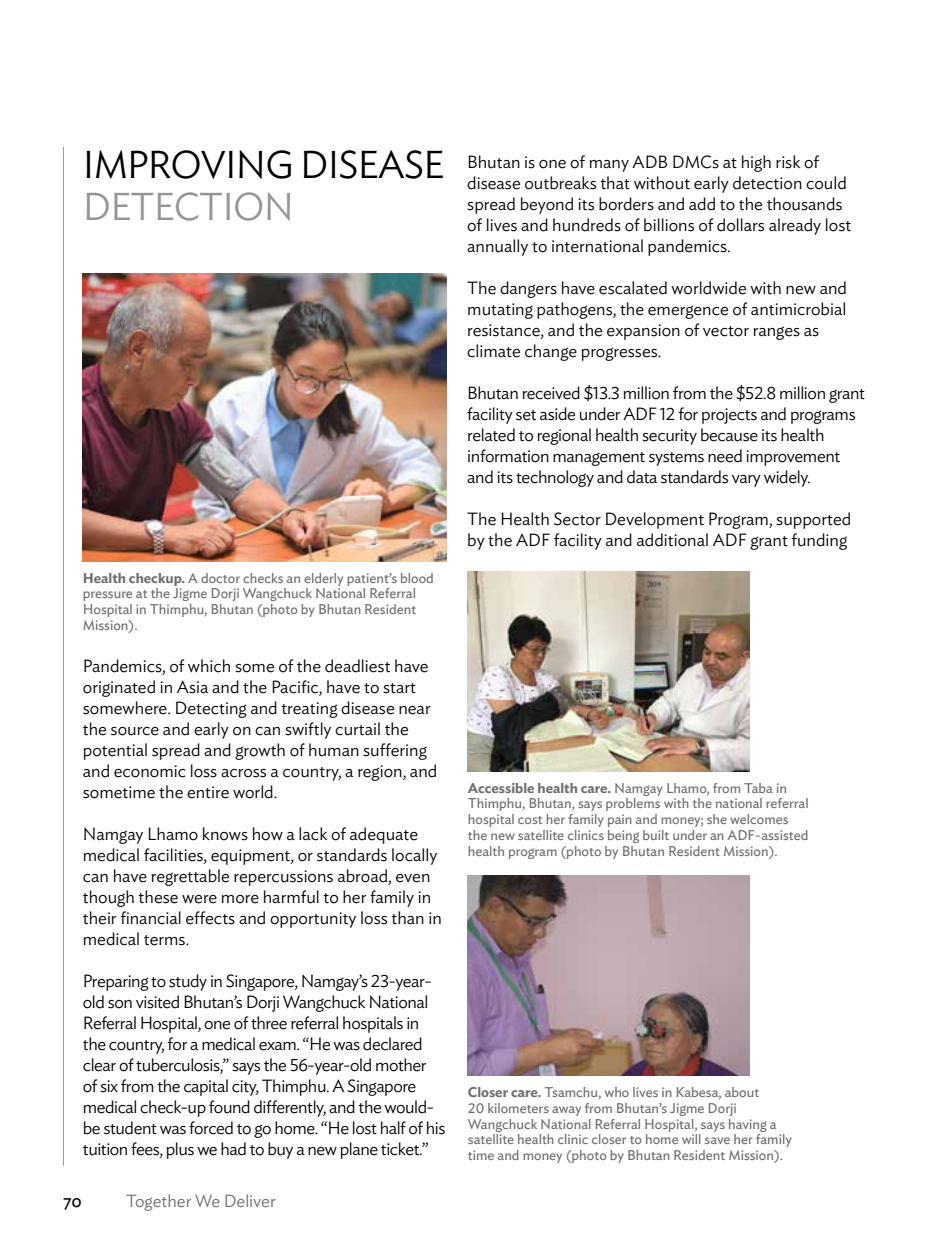
<style>
.page{position:relative;width:945px;height:1260px;background:#fff}
.page>*{position:absolute;margin:0;border:0;box-sizing:border-box;transform-origin:0 0}
.t1{font:300 38.5px "Ideal Sans";letter-spacing:-.02em;color:#000}
.t2{font:300 38.5px "Ideal Sans";letter-spacing:-.02em;color:#939598}
.t3{font:300 17.5px/21px "Ideal Sans";color:#000}
.t4{font:300 17.5px/21px "Ideal Sans";letter-spacing:-.025em;color:#000}
.t5{font:300 17.5px/21px "Ideal Sans";letter-spacing:-.02em;color:#000}
.t6{font:300 17.5px "Ideal Sans";color:#6d6e71}
.t7{font:17.5px "Ideal Sans";color:#000}
.t8{font:14px/15.8px "Ideal Sans";color:#6d6e71}
.s1{font-weight:600}
</style>
<div class="page">
<hr style="left:63px;top:147px;width:1px;height:1019px;background:#939598">
<img style="left:83px;top:273px;width:363px;height:288px">
<img style="left:467px;top:571px;width:282px;height:200px">
<img style="left:468px;top:876px;width:281px;height:199px">
<h1 class="t1" style="left:83px;top:135px;width:363px">IMPROVING DISEASE</h1>
<h1 class="t2" style="left:83px;top:177px;width:213px">DETECTION</h1>
<p class="t8" style="left:83px;top:569px;width:353px"><span class="s1">Health checkup.</span> A doctor checks an elderly patient’s blood pressure at the Jigme Dorji Wangchuck National Referral Hospital in Thimphu, Bhutan (photo by Bhutan Resident Mission).</p>
<p class="t3" style="left:83px;top:654px;width:356px">Pandemics, of which some of the deadliest have originated in Asia and the Pacific, have to start somewhere. Detecting and treating disease near the source and early on can swiftly curtail the potential spread and growth of human suffering and economic loss across a country, a region, and sometime the entire world.</p>
<p class="t3" style="left:83px;top:822px;width:361px">Namgay Lhamo knows how a lack of adequate medical facilities, equipment, or standards locally can have regrettable repercussions abroad, even though these were more harmful to her family in their financial effects and opportunity loss than in medical terms.</p>
<p class="t4" style="left:83px;top:969px;width:364px">Preparing to study in Singapore, Namgay’s 23-year&shy;old son visited Bhutan’s Dorji Wangchuck National Referral Hospital, one of three referral hospitals in the country, for a medical exam. “He was declared clear of tuberculosis,” says the 56-year-old mother of six from the capital city, Thimphu. A Singapore medical check-up found differently, and the would&shy;be student was forced to go home. “He lost half of his tuition fees, plus we had to buy a new plane ticket.”</p>
<p class="t7" style="left:63px;top:1188px;width:20px">70</p>
<p class="t6" style="left:126px;top:1188px;width:151px">Together We Deliver</p>
<p class="t3" style="left:467px;top:150px;width:386px">Bhutan is one of many ADB DMCs at high risk of disease outbreaks that without early detection could spread beyond its borders and add to the thousands of lives and hundreds of billions of dollars already lost annually to international pandemics.</p>
<p class="t3" style="left:467px;top:276px;width:381px">The dangers have escalated worldwide with new and mutating pathogens, the emergence of antimicrobial resistance, and the expansion of vector ranges as climate change progresses.</p>
<p class="t5" style="left:467px;top:381px;width:399px">Bhutan received $13.3 million from the $52.8 million grant facility set aside under ADF 12 for projects and programs related to regional health security because its health information management systems need improvement and its technology and data standards vary widely.</p>
<p class="t3" style="left:467px;top:507px;width:386px">The Health Sector Development Program, supported by the ADF facility and additional ADF grant funding</p>
<p class="t8" style="left:468px;top:779px;width:342px"><span class="s1">Accessible health care.</span> Namgay Lhamo, from Taba in Thimphu, Bhutan, says problems with the national referral hospital cost her family pain and money; she welcomes the new satellite clinics being built under an ADF-assisted health program (photo by Bhutan Resident Mission).</p>
<p class="t8" style="left:468px;top:1083px;width:326px"><span class="s1">Closer care.</span> Tsamchu, who lives in Kabesa, about<br>20 kilometers away from Bhutan’s Jigme Dorji Wangchuck National Referral Hospital, says having a satellite health clinic closer to home will save her family time and money (photo by Bhutan Resident Mission).</p>
</div>
